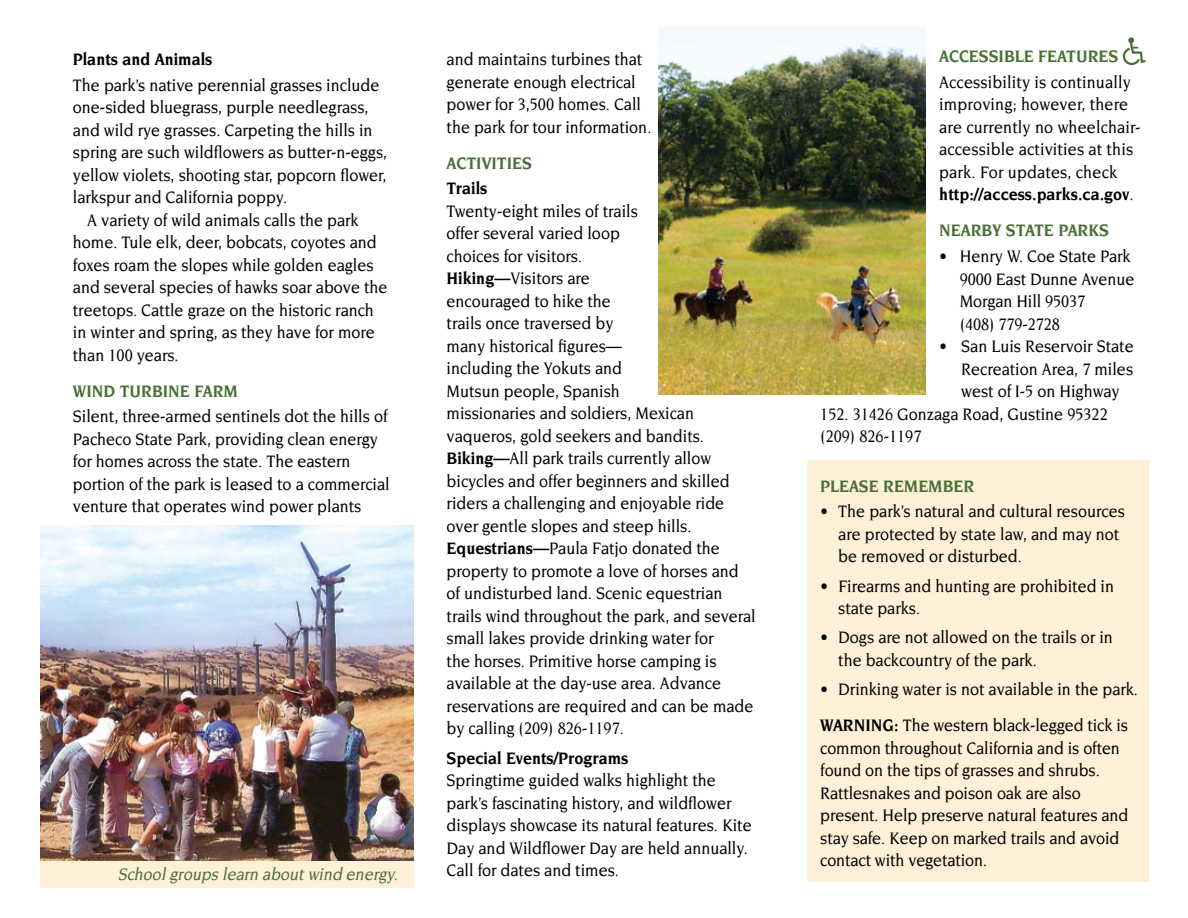
<style>
.page{position:relative;width:1188px;height:918px;background:#fff}
.page>*{position:absolute;margin:0;border:0;box-sizing:border-box;transform-origin:0 0}
.t1{font:500 18px/22.5px "Novarese";color:#000;scale:.9 1}
.t2{font:700 18px "Novarese";color:#487036;scale:.9 1}
.t3{font:700 18px "Novarese";color:#000;scale:.9 1}
.t4{font:italic 500 18px "Novarese";color:#487036;scale:.9 1}
.s1{font-weight:700}
</style>
<div class="page">
<div style="left:807px;top:460px;width:342px;height:421px;background:#fff0d8"></div>
<svg style="left:1122px;top:37px;width:24px;height:28px"></svg>
<img style="left:658px;top:27px;width:268px;height:368px">
<img style="left:41px;top:525px;width:373px;height:336px">
<div style="left:41px;top:861px;width:373px;height:27px;background:#fff0d8"></div>
<p class="t3" style="left:73px;top:49px;width:157px">Plants and Animals</p>
<p class="t1" style="left:73px;top:73px;width:342px">The park’s native perennial grasses include</p>
<p class="t1" style="left:73px;top:96px;width:330px">one-sided bluegrass, purple needlegrass,</p>
<p class="t1" style="left:73px;top:118px;width:335px">and wild rye grasses. Carpeting the hills in</p>
<p class="t1" style="left:73px;top:141px;width:351px">spring are such wildflowers as butter-n-eggs,</p>
<p class="t1" style="left:73px;top:163px;width:350px">yellow violets, shooting star, popcorn flower,</p>
<p class="t1" style="left:73px;top:186px;width:240px">larkspur and California poppy.</p>
<p class="t1" style="left:87px;top:208px;width:303px">A variety of wild animals calls the park</p>
<p class="t1" style="left:73px;top:231px;width:339px">home. Tule elk, deer, bobcats, coyotes and</p>
<p class="t1" style="left:73px;top:253px;width:336px">foxes roam the slopes while golden eagles</p>
<p class="t1" style="left:73px;top:276px;width:351px">and several species of hawks soar above the</p>
<p class="t1" style="left:73px;top:298px;width:336px">treetops. Cattle graze on the historic ranch</p>
<p class="t1" style="left:73px;top:321px;width:337px">in winter and spring, as they have for more</p>
<p class="t1" style="left:73px;top:343px;width:119px">than 100 years.</p>
<p class="t2" style="left:73px;top:381px;width:27px">wind</p>
<p class="t2" style="left:120px;top:381px;width:23px">Turbine</p>
<p class="t2" style="left:194px;top:381px;width:50px">Far m</p>
<p class="t1" style="left:73px;top:405px;width:353px">Silent, three-armed sentinels dot the hills of Pacheco State Park, providing clean energy for homes across the state. The eastern portion of the park is leased to a commercial venture that operates wind power plants</p>
<p class="t4" style="left:118px;top:865px;width:316px">Schoolgroups learn aboutwind energy.</p>
<p class="t1" style="left:447px;top:48px;width:229px">and maintains turbines that generate enough electrical power for 3,500 homes. Call the park for tour information.</p>
<p class="t2" style="left:447px;top:153px;width:96px">ACTIVITIES</p>
<p class="t3" style="left:447px;top:178px;width:47px">Trails</p>
<p class="t1" style="left:447px;top:200px;width:345px">Twenty-eight miles of trails<br>offer several varied loop<br>choices for visitors.<br><span class="s1">Hiking—</span>Visitors are<br>encouraged to hike the<br>trails once traversed by<br>many historical figures—<br>including the Yokuts and<br>Mutsun people, Spanish<br>missionaries and soldiers, Mexican vaqueros, gold seekers and bandits.<br><span class="s1">Biking—</span>All park trails currently allow bicycles and offer beginners and skilled riders a challenging and enjoyable ride over gentle slopes and steep hills.<br><span class="s1">Equestrians—</span>Paula Fatjo donated the property to promote a love of horses and of undisturbed land. Scenic equestrian trails wind throughout the park, and several small lakes provide drinking water for<br>the horses. Primitive horse camping is available at the day-use area. Advance reservations are required and can be made by calling (209) 826-1197.</p>
<p class="t3" style="left:447px;top:747px;width:204px">Special Events/Programs</p>
<p class="t1" style="left:447px;top:769px;width:341px">Springtime guided walks highlight the park’s fascinating history, and wildflower displays showcase its natural features. Kite Day and Wildflower Day are held annually.<br>Call for dates and times.</p>
<p class="t2" style="left:939px;top:46px;width:23px">Accessible</p>
<p class="t2" style="left:1038px;top:46px;width:91px">FEATURES</p>
<p class="t1" style="left:939px;top:71px;width:225px">Accessibility is continually improving; however, there are currently no wheelchair&shy;accessible activities at this park. For updates, check <span class="s1">http://access.parks.ca.gov</span>.</p>
<p class="t2" style="left:939px;top:220px;width:190px">NEARBY STATE PARKS</p>
<p class="t1" style="left:960px;top:245px;width:195px;text-indent:-21px">• Henry W. Coe State Park<br>9000 East Dunne Avenue<br>Morgan Hill 95037<br>(408) 779-2728</p>
<p class="t1" style="left:939px;top:335px;width:218px">• San Luis Reservoir State</p>
<p class="t1" style="left:961px;top:357px;width:192px">Recreation Area, 7 miles</p>
<p class="t1" style="left:961px;top:380px;width:178px">west of I-5 on Highway</p>
<p class="t1" style="left:820px;top:402px;width:321px">152. 31426 Gonzaga Road, Gustine 95322</p>
<p class="t1" style="left:820px;top:425px;width:114px">(209) 826-1197</p>
<p class="t2" style="left:820px;top:476px;width:173px">PLEASE REMEMBER</p>
<p class="t1" style="left:838px;top:500px;width:320px;text-indent:-18px">• The park’s natural and cultural resources are protected by state law, and may not be removed or disturbed.</p>
<p class="t1" style="left:838px;top:574px;width:308px;text-indent:-18px">• Firearms and hunting are prohibited in state parks.</p>
<p class="t1" style="left:838px;top:626px;width:307px;text-indent:-18px">• Dogs are not allowed on the trails or in the backcountry of the park.</p>
<p class="t1" style="left:820px;top:671px;width:355px;line-height:36px">• Drinking water is not available in the park.<br><span class="s1">WARNING:</span> The western black-legged tick is</p>
<p class="t1" style="left:820px;top:736px;width:344px">common throughout California and is often found on the tips of grasses and shrubs.<br>Rattlesnakes and poison oak are also present. Help preserve natural features and stay safe. Keep on marked trails and avoid contact with vegetation.</p>
</div>
